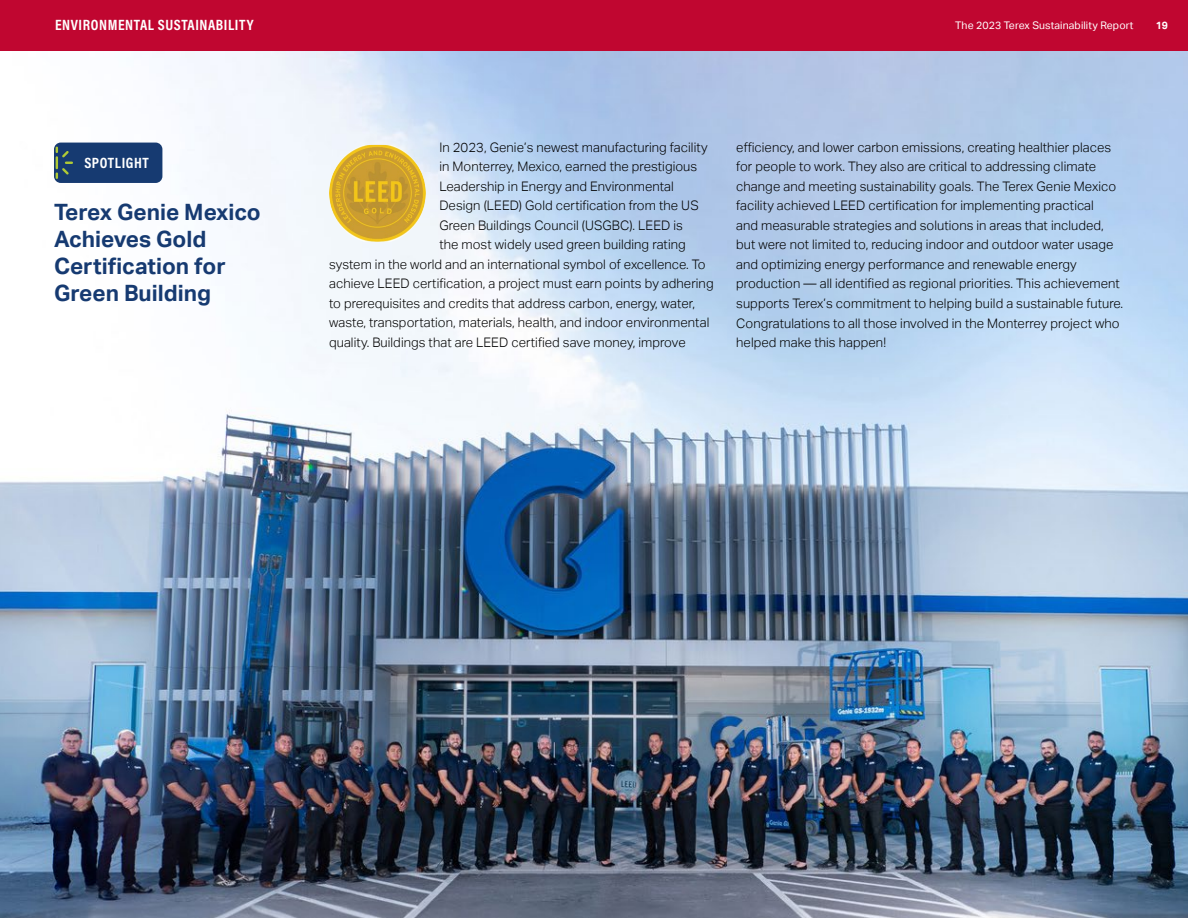
<style>
.page{position:relative;width:1188px;height:918px;background:#fff}
.page>*{position:absolute;margin:0;border:0;box-sizing:border-box;transform-origin:0 0}
.t1{font:700 22.5px/27px "Aktiv Grotesk";color:#163a71}
.t2{font:700 15px "Acumin Pro Cond";letter-spacing:.04em;color:#fff}
.t3{font:300 13.2px/19.5px "Aktiv Grotesk";letter-spacing:.005em;color:#000}
.t4{font:10.5px "Aktiv Grotesk";letter-spacing:.01em;color:#fff}
.t5{font:700 10.5px "Aktiv Grotesk";color:#fff}
</style>
<div class="page">
<img style="left:0;top:51px;width:1188px;height:867px">
<img style="left:329px;top:145px;width:97px;height:97px">
<div style="left:54px;top:143px;width:108px;height:40px;background:#163a71;border-radius:7px"></div>
<svg style="left:56px;top:147px;width:17px;height:32px"></svg>
<div style="left:0;top:0;width:1188px;height:51px;background:#c00630"></div>
<p class="t2" style="left:55px;top:15px;width:200px">ENVIRONMENTAL SUSTAINABILITY</p>
<p class="t4" style="left:955px;top:19px;width:180px">The 2023 Terex Sustainability Report</p>
<p class="t5" style="left:1156px;top:19px;width:14px">19</p>
<p class="t2" style="left:84px;top:153px;width:66px">SPOTLIGHT</p>
<h1 class="t1" style="left:54px;top:199px;width:208px">Terex Genie Mexico<br>Achieves Gold<br>Certification for<br>Green Building</h1>
<p class="t3" style="left:439px;top:138px;width:270px">In 2023, Genie’s newest manufacturing facility</p>
<p class="t3" style="left:439px;top:157px;width:259px">in Monterrey, Mexico, earned the prestigious</p>
<p class="t3" style="left:439px;top:177px;width:236px">Leadership in Energy and Environmental</p>
<p class="t3" style="left:439px;top:196px;width:261px">Design (LEED) Gold certification from the US</p>
<p class="t3" style="left:439px;top:216px;width:245px">Green Buildings Council (USGBC). LEED is</p>
<p class="t3" style="left:439px;top:235px;width:248px">the most widely used green building rating</p>
<p class="t3" style="left:329px;top:255px;width:378px">system in the world and an international symbol of excellence. To</p>
<p class="t3" style="left:329px;top:274px;width:386px">achieve LEED certification, a project must earn points by adhering</p>
<p class="t3" style="left:329px;top:294px;width:368px">to prerequisites and credits that address carbon, energy, water,</p>
<p class="t3" style="left:329px;top:313px;width:382px">waste, transportation, materials, health, and indoor environmental</p>
<p class="t3" style="left:329px;top:333px;width:358px">quality. Buildings that are LEED certified save money, improve</p>
<p class="t3" style="left:736px;top:138px;width:388px">efficiency, and lower carbon emissions, creating healthier places for people to work. They also are critical to addressing climate change and meeting sustainability goals. The Terex Genie Mexico facility achieved LEED certification for implementing practical<br>and measurable strategies and solutions in areas that included, but were not limited to, reducing indoor and outdoor water usage and optimizing energy performance and renewable energy production — all identified as regional priorities. This achievement supports Terex’s commitment to helping build a sustainable future.<br>Congratulations to all those involved in the Monterrey project who helped make this happen!</p>
</div>
